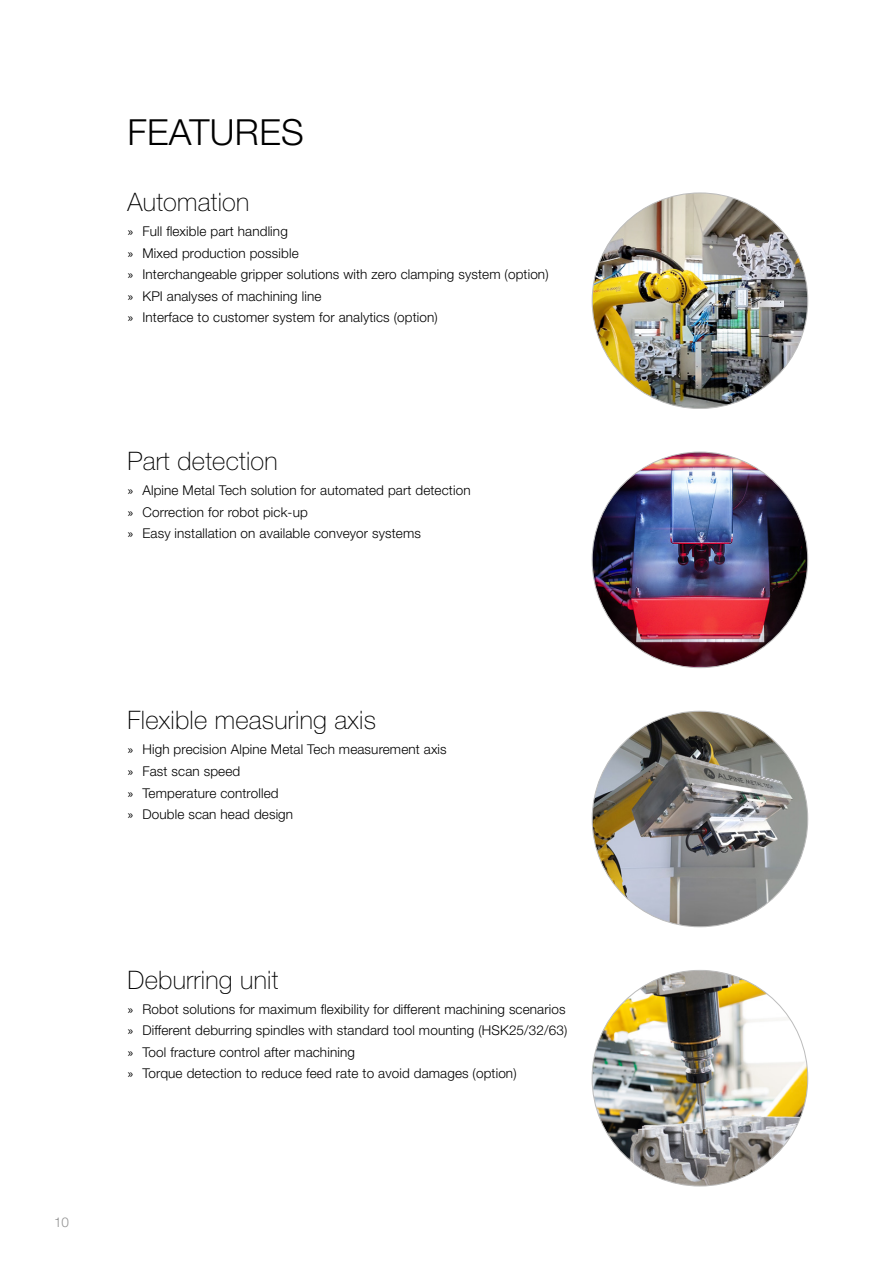
<style>
.page{position:relative;width:893px;height:1263px;background:#fff}
.page>*{position:absolute;margin:0;border:0;box-sizing:border-box;transform-origin:0 0}
.t1{font:300 36px "Helvetica Neue LT Std";letter-spacing:.01em;color:#000}
.t2{font:100 25.5px "Helvetica Neue LT Std";letter-spacing:.01em;color:#000}
.t3{font:300 13.5px/21.6px "Helvetica Neue LT Std";letter-spacing:.01em;color:#000}
.t4{font:300 13.5px "Helvetica Neue LT Std";color:#929292}
.s1{font-family:"Source Sans Pro";font-weight:400}
</style>
<div class="page">
<img style="left:592px;top:711px;width:216px;height:216px;border-radius:108px">
<img style="left:592px;top:452px;width:216px;height:216px;border-radius:108px">
<img style="left:592px;top:193px;width:216px;height:215px;border-radius:108px">
<img style="left:592px;top:970px;width:216px;height:216px;border-radius:106px">
<h1 class="t1" style="left:128px;top:110px;width:178px">FEATURES</h1>
<h2 class="t2" style="left:128px;top:187px;width:123px">Automation</h2>
<p class="t3" style="left:128px;top:220px;width:423px"><span class="s1">»</span> Full flexible part handling<br><span class="s1">»</span> Mixed production possible<br><span class="s1">»</span> Interchangeable gripper solutions with zero clamping system (option) <span class="s1">»</span> KPI analyses of machining line<br><span class="s1">»</span> Interface to customer system for analytics (option)</p>
<h2 class="t2" style="left:128px;top:446px;width:152px">Part detection</h2>
<p class="t3" style="left:128px;top:479px;width:344px"><span class="s1">»</span> Alpine Metal Tech solution for automated part detection <span class="s1">»</span> Correction for robot pick-up<br><span class="s1">»</span> Easy installation on available conveyor systems</p>
<p class="t4" style="left:54px;top:1214px;width:17px">10</p>
<h2 class="t2" style="left:128px;top:706px;width:250px">Flexible measuring axis</h2>
<p class="t3" style="left:128px;top:738px;width:321px"><span class="s1">»</span> High precision Alpine Metal Tech measurement axis <span class="s1">»</span> Fast scan speed<br><span class="s1">»</span> Temperature controlled<br><span class="s1">»</span> Double scan head design</p>
<h2 class="t2" style="left:128px;top:965px;width:152px">Deburring unit</h2>
<p class="t3" style="left:128px;top:998px;width:441px"><span class="s1">»</span> Robot solutions for maximum flexibility for different machining scenarios <span class="s1">»</span> Different deburring spindles with standard tool mounting (HSK25/32/63) <span class="s1">»</span> Tool fracture control after machining<br><span class="s1">»</span> Torque detection to reduce feed rate to avoid damages (option)</p>
</div>
